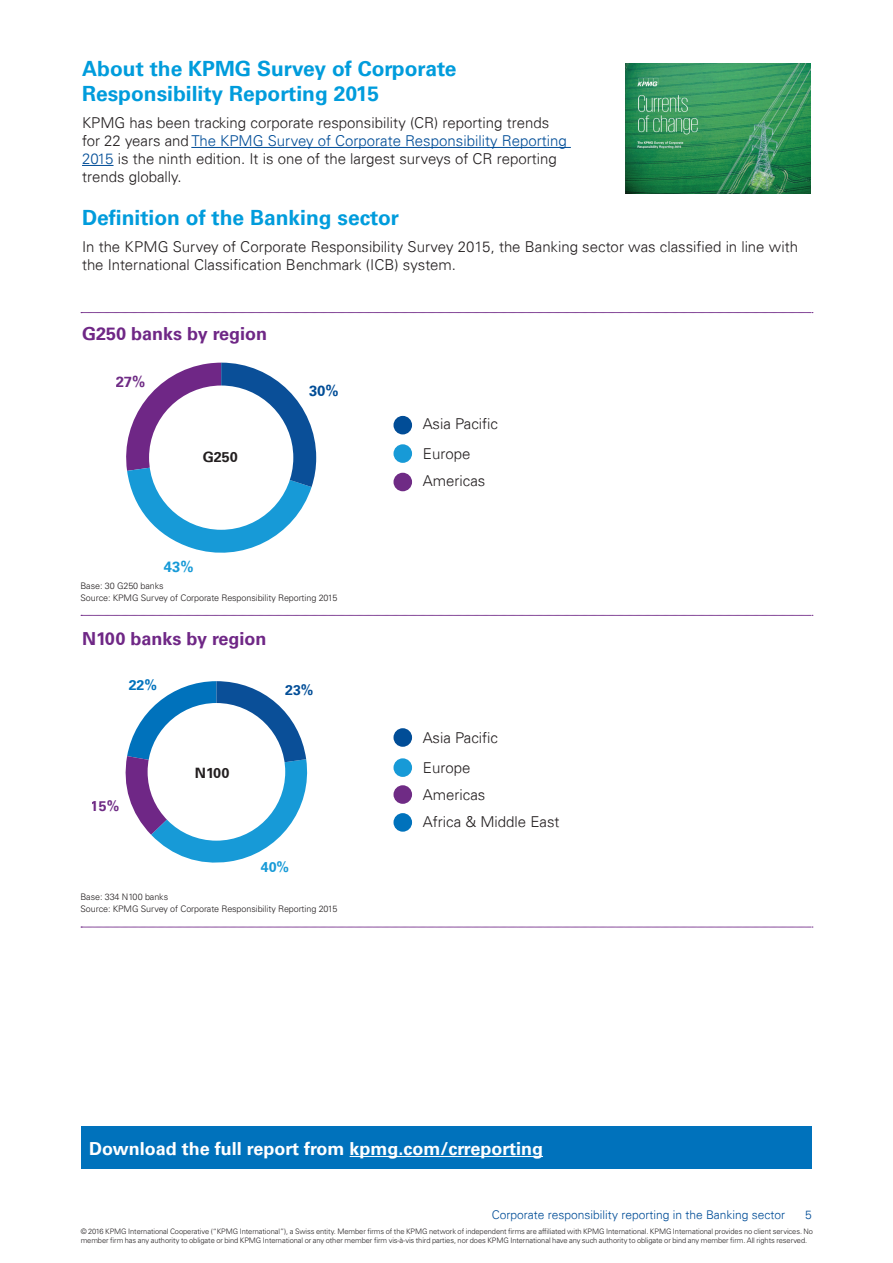
<style>
.page{position:relative;width:893px;height:1263px;background:#fff}
.page>*{position:absolute;margin:0;border:0;box-sizing:border-box;transform-origin:0 0}
.t1{font:700 21px/25.2px "Univers 65";color:#009cdc}
.t2{font:700 18px "Univers 65";color:#fff}
.t3{font:700 18px "Univers 65";color:#6f2786}
.t4{font:300 15px/18px "Univers 45";color:#231f20}
.t5{font:700 14.85px "Univers 65";color:#6f2b85}
.t6{font:700 14.85px "Univers 65";color:#014d97}
.t7{font:700 14.85px "Univers 65";color:#179ad7}
.t8{font:700 14.25px "Univers 65";color:#231f20}
.t9{font:700 14.1px "Univers 65";color:#0072bc}
.t10{font:700 14.1px "Univers 65";color:#6f2b85}
.t11{font:700 14.1px "Univers 65";color:#014d97}
.t12{font:700 14.1px "Univers 65";color:#179ad7}
.t13{font:300 12px "Univers 45";color:#014d97}
.t14{font:300 9px/12px "Univers LT Std";letter-spacing:-.01em;color:#231f20}
.t15{font:300 7.5px/9px "Univers LT Std";letter-spacing:-.01em;color:#231f20}
.s1{color:#014d97}
</style>
<div class="page">
<svg style="left:125px;top:681px;width:183px;height:182px"></svg>
<div style="left:148px;top:703px;width:137px;height:138px;background:#fff;border-radius:50%"></div>
<hr style="left:191px;top:147px;width:380px;height:1px;background:#014d97">
<hr style="left:82px;top:165px;width:32px;height:1px;background:#014d97">
<svg style="left:81px;top:312px;width:732px;height:1px"></svg>
<svg style="left:81px;top:615px;width:732px;height:1px"></svg>
<svg style="left:81px;top:927px;width:732px;height:1px"></svg>
<div style="left:393px;top:758px;width:19px;height:19px;background:#179ad7;border-radius:50%"></div>
<div style="left:393px;top:728px;width:19px;height:19px;background:#014d97;border-radius:50%"></div>
<div style="left:393px;top:785px;width:19px;height:19px;background:#6f2b85;border-radius:50%"></div>
<div style="left:393px;top:813px;width:19px;height:19px;background:#0072bc;border-radius:50%"></div>
<div style="left:81px;top:1126px;width:731px;height:43px;background:#0072bc"></div>
<hr style="left:350px;top:1156px;width:193px;height:1px;background:#fff">
<img style="left:625px;top:63px;width:186px;height:130px">
<svg style="left:126px;top:363px;width:190px;height:190px"></svg>
<div style="left:149px;top:385px;width:144px;height:145px;background:#fff;border-radius:50%"></div>
<div style="left:393px;top:416px;width:19px;height:18px;background:#014d97;border-radius:50%"></div>
<div style="left:393px;top:444px;width:19px;height:19px;background:#179ad7;border-radius:50%"></div>
<div style="left:393px;top:473px;width:19px;height:18px;background:#6f2b85;border-radius:50%"></div>
<h1 class="t1" style="left:82px;top:56px;width:376px">About the KPMG Survey of Corporate<br>Responsibility Reporting 2015</h1>
<p class="t4" style="left:82px;top:114px;width:486px">KPMG has been tracking corporate responsibility (CR) reporting trends for 22 years and <span class="s1">The KPMG Survey of Corporate Responsibility Reporting 2015</span> is the ninth edition. It is one of the largest surveys of CR reporting trends globally.</p>
<h1 class="t1" style="left:82px;top:205px;width:318px">Definition of the Banking sector</h1>
<p class="t4" style="left:82px;top:237px;width:717px">In the KPMG Survey of Corporate Responsibility Survey 2015, the Banking sector was classified in line with the International Classification Benchmark (ICB) system.</p>
<p class="t3" style="left:82px;top:323px;width:187px">G250 banks by region</p>
<p class="t5" style="left:116px;top:373px;width:31px">27%</p>
<p class="t8" style="left:203px;top:449px;width:37px">G250</p>
<p class="t7" style="left:164px;top:558px;width:31px">43%</p>
<p class="t6" style="left:309px;top:382px;width:31px">30%</p>
<p class="t14" style="left:81px;top:579px;width:258px">Base: 30 G250 banks<br>Source: KPMG Survey of Corporate Responsibility Reporting 2015</p>
<p class="t3" style="left:82px;top:628px;width:186px">N100 banks by region</p>
<p class="t9" style="left:129px;top:677px;width:30px">22%</p>
<p class="t11" style="left:285px;top:681px;width:30px">23%</p>
<p class="t10" style="left:91px;top:798px;width:30px">15%</p>
<p class="t8" style="left:195px;top:765px;width:36px">N100</p>
<p class="t14" style="left:81px;top:891px;width:89px">Base: 334 N100 banks</p>
<p class="t12" style="left:261px;top:859px;width:30px">40%</p>
<p class="t14" style="left:81px;top:903px;width:258px">Source: KPMG Survey of Corporate Responsibility Reporting 2015</p>
<p class="t4" style="left:423px;top:409px;width:77px;line-height:30px">Asia Pacific<br>Europe</p>
<p class="t4" style="left:423px;top:472px;width:64px">Americas</p>
<p class="t4" style="left:423px;top:722px;width:77px;line-height:30px">Asia Pacific<br>Europe</p>
<p class="t4" style="left:423px;top:781px;width:138px;line-height:27px">Americas<br>Africa &amp; Middle East</p>
<p class="t2" style="left:89px;top:1138px;width:455px">Download the full report from kpmg.com/crreporting</p>
<p class="t13" style="left:492px;top:1208px;width:295px">Corporate responsibility reporting in the Banking sector</p>
<p class="t13" style="left:805px;top:1208px;width:8px">5</p>
<p class="t15" style="left:81px;top:1227px;width:734px">© 2016 KPMG International Cooperative (“KPMG International”), a Swiss entity. Member firms of the KPMG network of independent firms are affiliated with KPMG International. KPMG International provides no client services. No member firm has any authority to obligate or bind KPMG International or any other member firm vis-à-vis third parties, nor does KPMG International have any such authority to obligate or bind any member firm. All rights reserved.</p>
</div>
